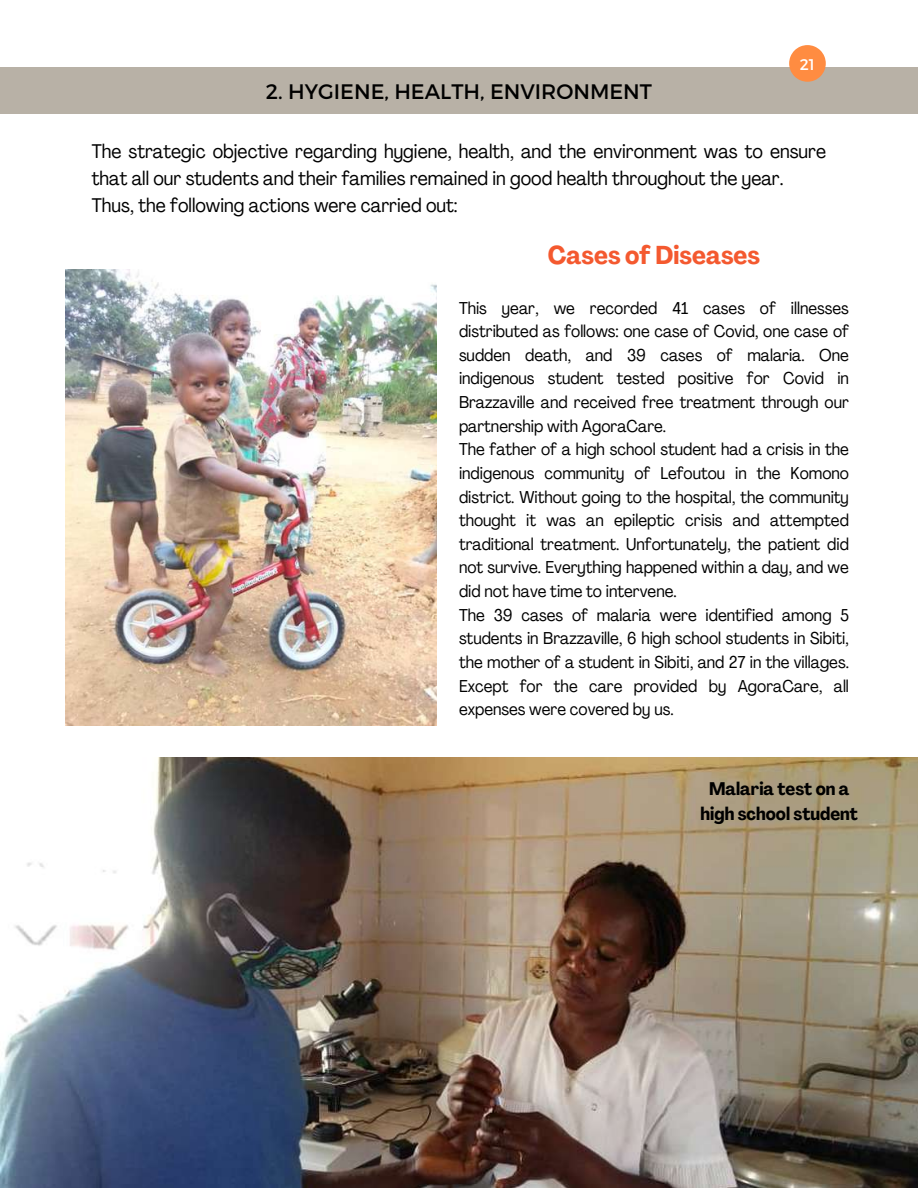
<style>
.page{position:relative;width:918px;height:1188px;background:#fff}
.page>*{position:absolute;margin:0;border:0;box-sizing:border-box;transform-origin:0 0}
.t1{font:700 condensed 25.5px "Agrandir";color:#f4592f}
.t2{font:21px "Montserrat";color:#000}
.t3{font:condensed 19.5px/27px "Agrandir";color:#000}
.t4{font:700 condensed 18px/24.8px "Agrandir";color:#000;text-align:center}
.t5{font:condensed 16.95px/23.7px "Agrandir";color:#000}
.t6{font:15.45px "Montserrat";color:#fff}
</style>
<div class="page">
<div style="left:0;top:67px;width:918px;height:47px;background:#b8b1a6"></div>
<img style="left:65px;top:270px;width:372px;height:455px">
<img style="left:0;top:757px;width:918px;height:431px">
<svg style="left:789px;top:45px;width:37px;height:37px"></svg>
<p class="t2" style="left:266px;top:78px;width:388px">2. HYGIENE, HEALTH, ENVIRONMENT</p>
<p class="t6" style="left:800px;top:55px;width:17px">21</p>
<p class="t3" style="left:92px;top:140px;width:736px">The strategic objective regarding hygiene, health, and the environment was to ensure that all our students and their families remained in good health throughout the year.<br>Thus, the following actions were carried out:</p>
<h1 class="t1" style="left:548px;top:245px;width:214px">Cases of Diseases</h1>
<p class="t5" style="left:459px;top:298px;width:391px">This year, we recorded 41 cases of illnesses distributed as follows: one case of Covid, one case of sudden death, and 39 cases of malaria. One indigenous student tested positive for Covid in Brazzaville and received free treatment through our partnership with AgoraCare.<br>The father of a high school student had a crisis in the indigenous community of Lefoutou in the Komono district. Without going to the hospital, the community thought it was an epileptic crisis and attempted traditional treatment. Unfortunately, the patient did not survive. Everything happened within a day, and we did not have time to intervene.<br>The 39 cases of malaria were identified among 5 students in Brazzaville, 6 high school students in Sibiti, the mother of a student in Sibiti, and 27 in the villages.<br>Except for the care provided by AgoraCare, all expenses were covered by us.</p>
<p class="t4" style="left:701px;top:778px;width:159px">Malaria test on a high school student</p>
</div>
